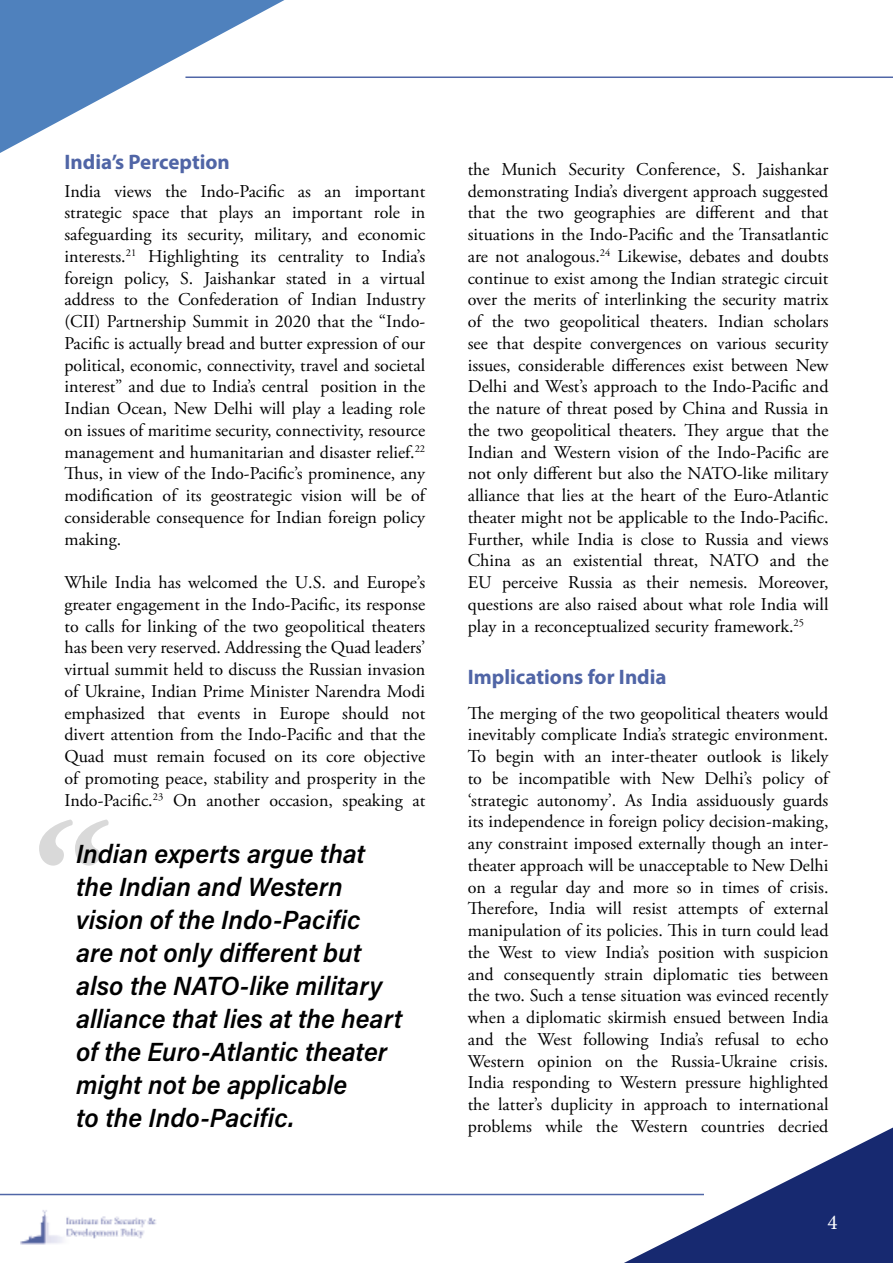
<style>
.page{position:relative;width:893px;height:1263px;background:#fff}
.page>*{position:absolute;margin:0;border:0;box-sizing:border-box;transform-origin:0 0}
.t1{font:26.25px/33px "Acumin Variable Concept";color:#000}
.t2{font:700 21px "Myriad Pro";color:#5065a6}
.t3{font:21px "Minion Pro";color:#fff}
.t4{font:18px/21.8px "Adobe Garamond Pro";letter-spacing:-.005em;color:#000;text-align:justify}
</style>
<div class="page">
<svg style="left:0;top:0;width:284px;height:153px"></svg>
<hr style="left:185px;top:77px;width:708px;height:1px;background:#5066a7">
<svg style="left:624px;top:1127px;width:269px;height:136px"></svg>
<hr style="left:0;top:1194px;width:704px;height:1px;background:#5066a7">
<img style="left:20px;top:1210px;width:136px;height:35px">
<svg style="left:39px;top:819px;width:70px;height:47px"></svg>
<p class="t2" style="left:65px;top:148px;width:167px">India’s Perception</p>
<p class="t4" style="left:64px;top:181px;width:364px">India views the Indo-Pacific as an important strategic space that plays an important role in safeguarding its security, military, and economic interests.<sup>21</sup> Highlighting its centrality to India’s foreign policy, S. Jaishankar stated in a virtual address to the Confederation of Indian Industry (CII) Partnership Summit in 2020 that the “Indo-Pacific is actually bread and butter expression of our political, economic, connectivity, travel and societal interest” and due to India’s central position in the Indian Ocean, New Delhi will play a leading role on issues of maritime security, connectivity, resource management and humanitarian and disaster relief.<sup>22<br></sup>Thus, in view of the Indo-Pacific’s prominence, any modification of its geostrategic vision will be of considerable consequence for Indian foreign policy making.</p>
<p class="t4" style="left:64px;top:572px;width:362px">While India has welcomed the U.S. and Europe’s greater engagement in the Indo-Pacific, its response to calls for linking of the two geopolitical theaters has been very reserved. Addressing the Quad leaders’ virtual summit held to discuss the Russian invasion of Ukraine, Indian Prime Minister Narendra Modi emphasized that events in Europe should not divert attention from the Indo-Pacific and that the Quad must remain focused on its core objective of promoting peace, stability and prosperity in the Indo-Pacific.<sup>23</sup> On another occasion, speaking at</p>
<h1 class="t1" style="left:76px;top:836px;width:328px">Indian experts argue that the Indian and Western vision of the Indo-Pacific are not only different but also the NATO-like military alliance that lies at the heart of the Euro-Atlantic theater might not be applicable<br>to the Indo-Pacific.</h1>
<p class="t4" style="left:468px;top:159px;width:362px">the Munich Security Conference, S. Jaishankar demonstrating India’s divergent approach suggested that the two geographies are different and that situations in the Indo-Pacific and the Transatlantic are not analogous.<sup>24</sup> Likewise, debates and doubts continue to exist among the Indian strategic circuit over the merits of interlinking the security matrix of the two geopolitical theaters. Indian scholars see that despite convergences on various security issues, considerable differences exist between New Delhi and West’s approach to the Indo-Pacific and the nature of threat posed by China and Russia in the two geopolitical theaters. They argue that the Indian and Western vision of the Indo-Pacific are not only different but also the NATO-like military alliance that lies at the heart of the Euro-Atlantic theater might not be applicable to the Indo-Pacific.<br>Further, while India is close to Russia and views China as an existential threat, NATO and the EU perceive Russia as their nemesis. Moreover, questions are also raised about what role India will play in a reconceptualized security framework.<sup>25</sup></p>
<p class="t2" style="left:468px;top:663px;width:200px">Implications for India</p>
<p class="t4" style="left:468px;top:703px;width:364px">The merging of the two geopolitical theaters would inevitably complicate India’s strategic environment.<br>To begin with an inter-theater outlook is likely to be incompatible with New Delhi’s policy of ‘strategic autonomy’. As India assiduously guards its independence in foreign policy decision-making, any constraint imposed externally though an inter&shy;theater approach will be unacceptable to New Delhi on a regular day and more so in times of crisis.<br>Therefore, India will resist attempts of external manipulation of its policies. This in turn could lead the West to view India’s position with suspicion and consequently strain diplomatic ties between the two. Such a tense situation was evinced recently when a diplomatic skirmish ensued between India and the West following India’s refusal to echo Western opinion on the Russia-Ukraine crisis.<br>India responding to Western pressure highlighted the latter’s duplicity in approach to international problems while the Western countries decried</p>
<p class="t3" style="left:827px;top:1208px;width:12px">4</p>
</div>
